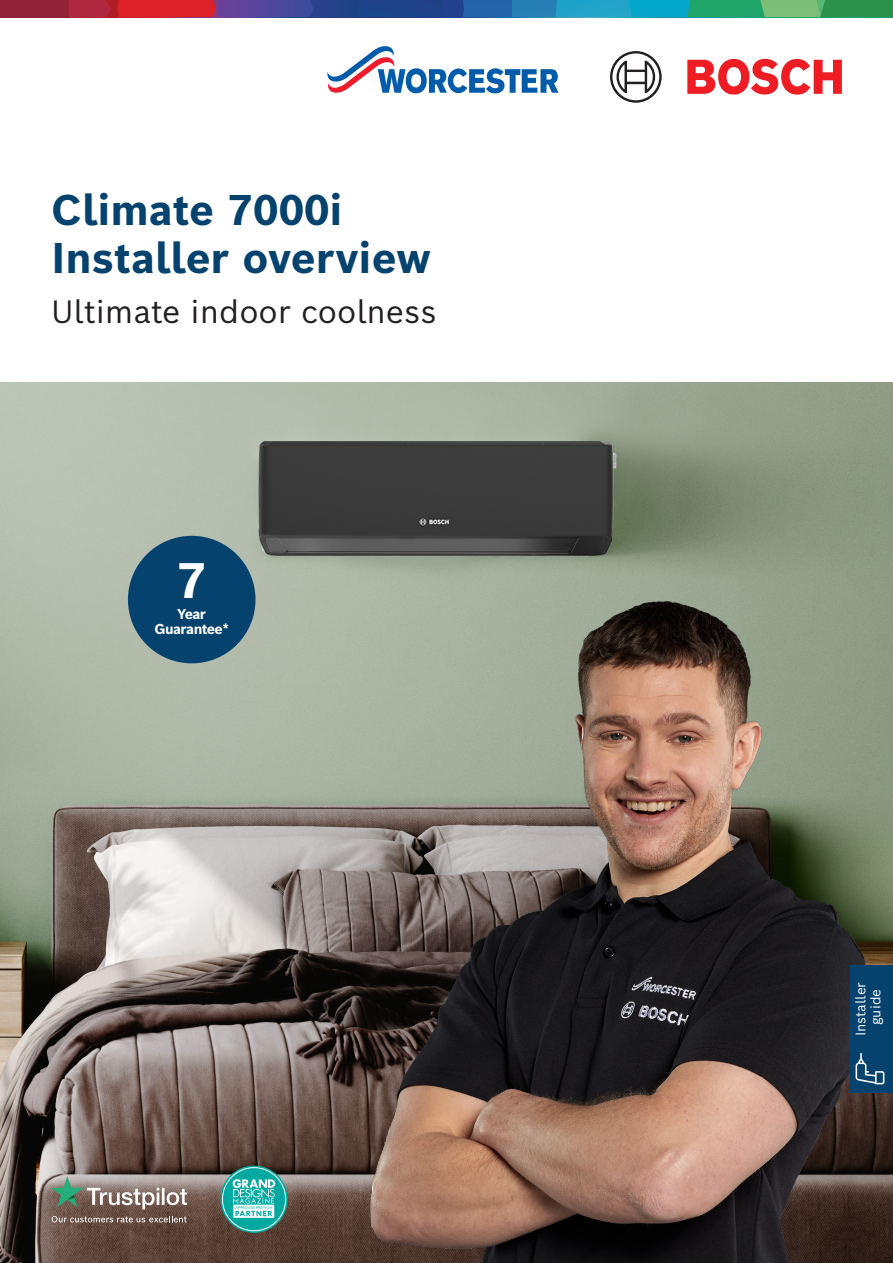
<style>
.page{position:relative;width:893px;height:1263px;background:#fff}
.page>*{position:absolute;margin:0;border:0;box-sizing:border-box;transform-origin:0 0}
.t1{font:700 48.75px "Bosch Sans";color:#fff}
.t2{font:700 42px "Bosch Sans";color:#05436e}
.t3{font:31.5px "Bosch Sans";color:#231f20}
.t4{font:700 13.95px/15.3px "Bosch Sans";letter-spacing:-.04em;color:#fff;text-align:center}
.t5{font:13.5px "Bosch Sans";color:#fff}
</style>
<div class="page">
<img style="left:0;top:383px;width:893px;height:880px">
<img style="left:270px;top:534px;width:623px;height:729px">
<div style="left:128px;top:536px;width:127px;height:127px;background:#05436e;border-radius:50%"></div>
<div style="left:0;top:0;width:69px;height:17px;background:#8f2237"></div>
<svg style="left:69px;top:0;width:824px;height:17px;background:#4a6a80"></svg>
<svg style="left:327px;top:46px;width:231px;height:48px"></svg>
<svg style="left:687px;top:59px;width:155px;height:36px"></svg>
<svg style="left:610px;top:51px;width:52px;height:52px"></svg>
<svg style="left:51px;top:1176px;width:136px;height:33px;background:#99948b"></svg>
<svg style="left:52px;top:1216px;width:135px;height:6px"></svg>
<svg style="left:220px;top:1165px;width:68px;height:68px"></svg>
<svg style="left:222px;top:1167px;width:64px;height:64px;background:#4caea7"></svg>
<div style="left:850px;top:965px;width:43px;height:128px;background:#05436e"></div>
<svg style="left:855px;top:1053px;width:29px;height:31px"></svg>
<p class="t2" style="left:51px;top:182px;width:293px">Climate 7000i</p>
<p class="t2" style="left:51px;top:230px;width:382px">Installer overview</p>
<p class="t3" style="left:51px;top:290px;width:387px">Ultimate indoor coolness</p>
<p class="t1" style="left:177px;top:547px;width:31px">7</p>
<p class="t4" style="left:155px;top:605px;width:76px">Year<br>Guarantee*</p>
<p class="t5" style="left:851px;top:1036px;width:56px;rotate:-90deg">Installer</p>
<p class="t5" style="left:866px;top:1025px;width:38px;rotate:-90deg">guide</p>
</div>
